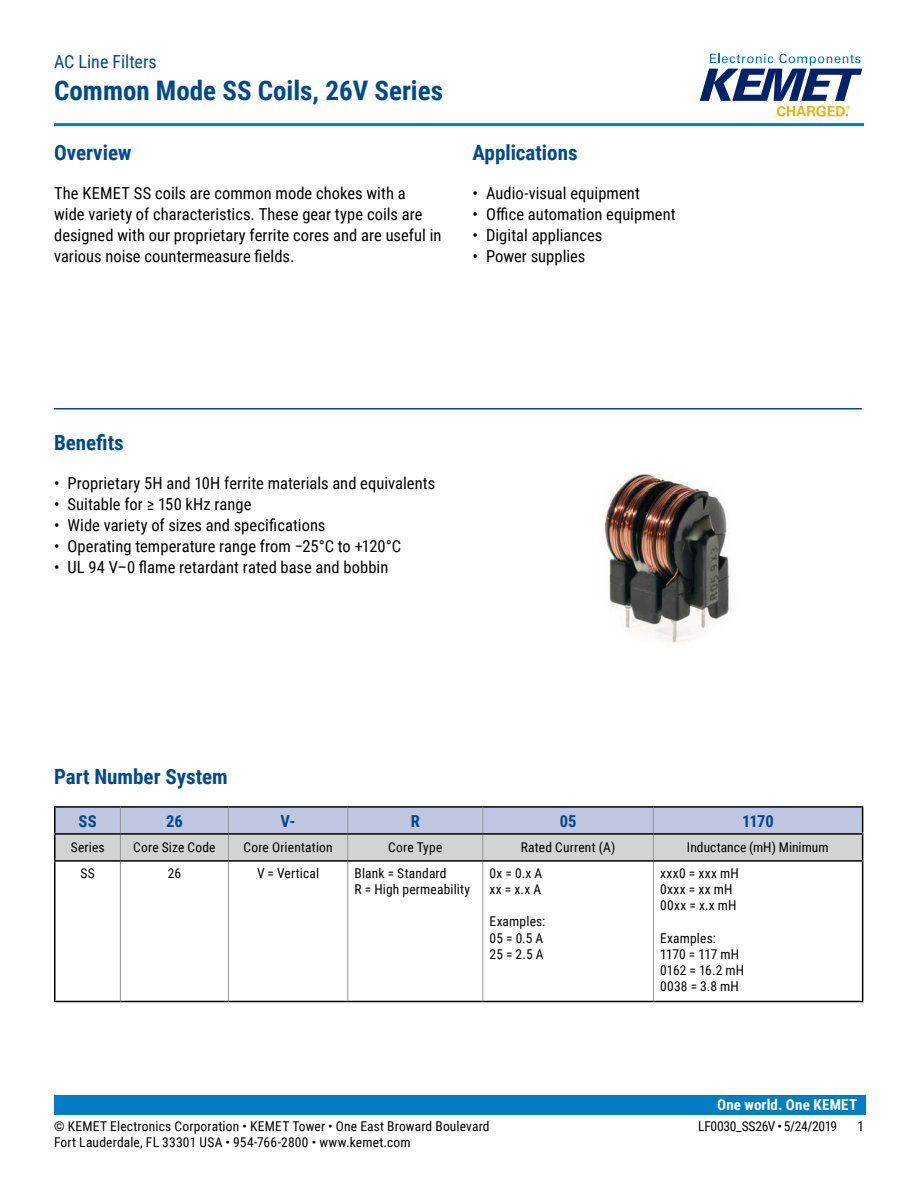
<style>
.page{position:relative;width:918px;height:1188px;background:#fff}
.page>*{position:absolute;margin:0;border:0;box-sizing:border-box;transform-origin:0 0}
.t1{font:700 27px "Roboto Condensed";color:#004990}
.t2{font:700 21px "Roboto Condensed";color:#004990}
.t3{font:18px "Roboto Condensed";color:#004990}
.t4{font:16.5px/21px "Roboto Condensed";letter-spacing:.005em;color:#000}
.t5{font:700 16.5px "Roboto Condensed";letter-spacing:-.01em;color:#004990}
.t6{font:700 15px "Roboto Condensed";letter-spacing:.015em;color:#fff}
.t7{font:13.5px/16.2px "Roboto Condensed";letter-spacing:.015em;color:#000}
.t8{font:13.5px "Roboto Condensed";letter-spacing:-.025em;color:#000}
</style>
<div class="page">
<svg style="left:700px;top:54px;width:162px;height:63px"></svg>
<hr style="left:54px;top:123px;width:810px;height:3px;background:#007dc3">
<div style="left:54px;top:1095px;width:811px;height:20px;background:#007dc3"></div>
<hr style="left:54px;top:408px;width:808px;height:2px;background:#004990">
<img style="left:604px;top:474px;width:126px;height:169px">
<hr style="left:54px;top:835px;width:2px;height:25px;background:#000">
<hr style="left:54px;top:862px;width:2px;height:139px;background:#000">
<hr style="left:54px;top:1001px;width:66px;height:1px;background:#000">
<hr style="left:120px;top:1001px;width:108px;height:1px;background:#000">
<hr style="left:228px;top:1001px;width:120px;height:1px;background:#000">
<hr style="left:348px;top:1001px;width:135px;height:1px;background:#000">
<hr style="left:483px;top:1001px;width:170px;height:1px;background:#000">
<hr style="left:653px;top:1001px;width:210px;height:1px;background:#000">
<hr style="left:54px;top:806px;width:66px;height:2px;background:#000">
<hr style="left:54px;top:808px;width:2px;height:25px;background:#000">
<hr style="left:120px;top:806px;width:108px;height:2px;background:#000">
<hr style="left:228px;top:806px;width:120px;height:2px;background:#000">
<hr style="left:348px;top:806px;width:135px;height:2px;background:#000">
<hr style="left:483px;top:806px;width:170px;height:2px;background:#000">
<hr style="left:653px;top:806px;width:210px;height:2px;background:#000">
<hr style="left:120px;top:862px;width:1px;height:139px;background:#939598">
<hr style="left:228px;top:862px;width:1px;height:139px;background:#939598">
<hr style="left:347px;top:862px;width:1px;height:139px;background:#939598">
<hr style="left:482px;top:862px;width:1px;height:139px;background:#939598">
<hr style="left:653px;top:862px;width:1px;height:139px;background:#939598">
<hr style="left:54px;top:860px;width:66px;height:2px;background:#000">
<hr style="left:120px;top:860px;width:108px;height:2px;background:#000">
<hr style="left:228px;top:860px;width:120px;height:2px;background:#000">
<hr style="left:348px;top:860px;width:135px;height:2px;background:#000">
<hr style="left:483px;top:860px;width:170px;height:2px;background:#000">
<hr style="left:653px;top:860px;width:210px;height:2px;background:#000">
<hr style="left:54px;top:833px;width:66px;height:2px;background:#000">
<hr style="left:862px;top:862px;width:1px;height:139px;background:#000">
<svg style="left:55px;top:807px;width:808px;height:54px;background:#bcc0cd"></svg>
<p class="t3" style="left:54px;top:48px;width:104px">AC Line Filters</p>
<h1 class="t1" style="left:54px;top:71px;width:390px">Common Mode SS Coils, 26V Series</h1>
<p class="t2" style="left:54px;top:138px;width:79px">Overview</p>
<p class="t4" style="left:54px;top:182px;width:389px">The KEMET SS coils are common mode chokes with a<br>wide variety of characteristics. These gear type coils are designed with our proprietary ferrite cores and are useful in various noise countermeasure fields.</p>
<p class="t2" style="left:473px;top:138px;width:107px">Applications</p>
<p class="t4" style="left:473px;top:182px;width:169px">• Audio-visual equipment</p>
<p class="t4" style="left:473px;top:203px;width:205px">• Office automation equipment</p>
<p class="t4" style="left:473px;top:225px;width:131px">• Digital appliances</p>
<p class="t4" style="left:473px;top:246px;width:114px">• Power supplies</p>
<p class="t2" style="left:54px;top:428px;width:71px">Benefits</p>
<p class="t4" style="left:54px;top:472px;width:383px">• Proprietary 5H and 10H ferrite materials and equivalents</p>
<p class="t4" style="left:54px;top:493px;width:199px">• Suitable for ≥ 150 kHz range</p>
<p class="t4" style="left:54px;top:514px;width:273px">• Wide variety of sizes and specifications</p>
<p class="t4" style="left:54px;top:535px;width:349px">• Operating temperature range from −25°C to +120°C</p>
<p class="t4" style="left:54px;top:556px;width:336px">• UL 94 V–0 flame retardant rated base and bobbin</p>
<p class="t2" style="left:54px;top:762px;width:175px">Part Number System</p>
<p class="t5" style="left:79px;top:809px;width:20px">SS</p>
<p class="t5" style="left:166px;top:809px;width:18px">26</p>
<p class="t5" style="left:281px;top:809px;width:16px">V-</p>
<p class="t5" style="left:411px;top:809px;width:11px">R</p>
<p class="t5" style="left:560px;top:809px;width:18px">05</p>
<p class="t5" style="left:742px;top:809px;width:33px">1170</p>
<p class="t7" style="left:71px;top:839px;width:35px">Series</p>
<p class="t7" style="left:133px;top:839px;width:84px">Core Size Code</p>
<p class="t7" style="left:243px;top:839px;width:91px">Core Orientation</p>
<p class="t7" style="left:388px;top:839px;width:56px">Core Type</p>
<p class="t7" style="left:521px;top:839px;width:96px">Rated Current (A)</p>
<p class="t7" style="left:687px;top:839px;width:143px">Inductance (mH) Minimum</p>
<p class="t7" style="left:81px;top:864px;width:16px">SS</p>
<p class="t7" style="left:168px;top:864px;width:15px">26</p>
<p class="t7" style="left:257px;top:864px;width:64px">V = Vertical</p>
<p class="t7" style="left:355px;top:864px;width:117px">Blank = Standard<br>R = High permeability</p>
<p class="t7" style="left:490px;top:864px;width:54px">0x = 0.x A xx = x.x A</p>
<p class="t7" style="left:490px;top:913px;width:57px">Examples:<br>05 = 0.5 A<br>25 = 2.5 A</p>
<p class="t7" style="left:660px;top:864px;width:80px">xxx0 = xxx mH<br>0xxx = xx mH<br>00xx = x.x mH</p>
<p class="t7" style="left:660px;top:929px;width:86px">Examples:<br>1170 = 117 mH<br>0162 = 16.2 mH<br>0038 = 3.8 mH</p>
<p class="t6" style="left:717px;top:1094px;width:142px">One world. One KEMET</p>
<p class="t7" style="left:54px;top:1117px;width:437px">© KEMET Electronics Corporation • KEMET Tower • One East Broward Boulevard</p>
<p class="t8" style="left:698px;top:1116px;width:140px">LF0030_SS26V • 5/24/2019</p>
<p class="t7" style="left:857px;top:1117px;width:8px">1</p>
<p class="t7" style="left:54px;top:1133px;width:358px">Fort Lauderdale, FL 33301 USA • 954-766-2800 • www.kemet.com</p>
</div>
